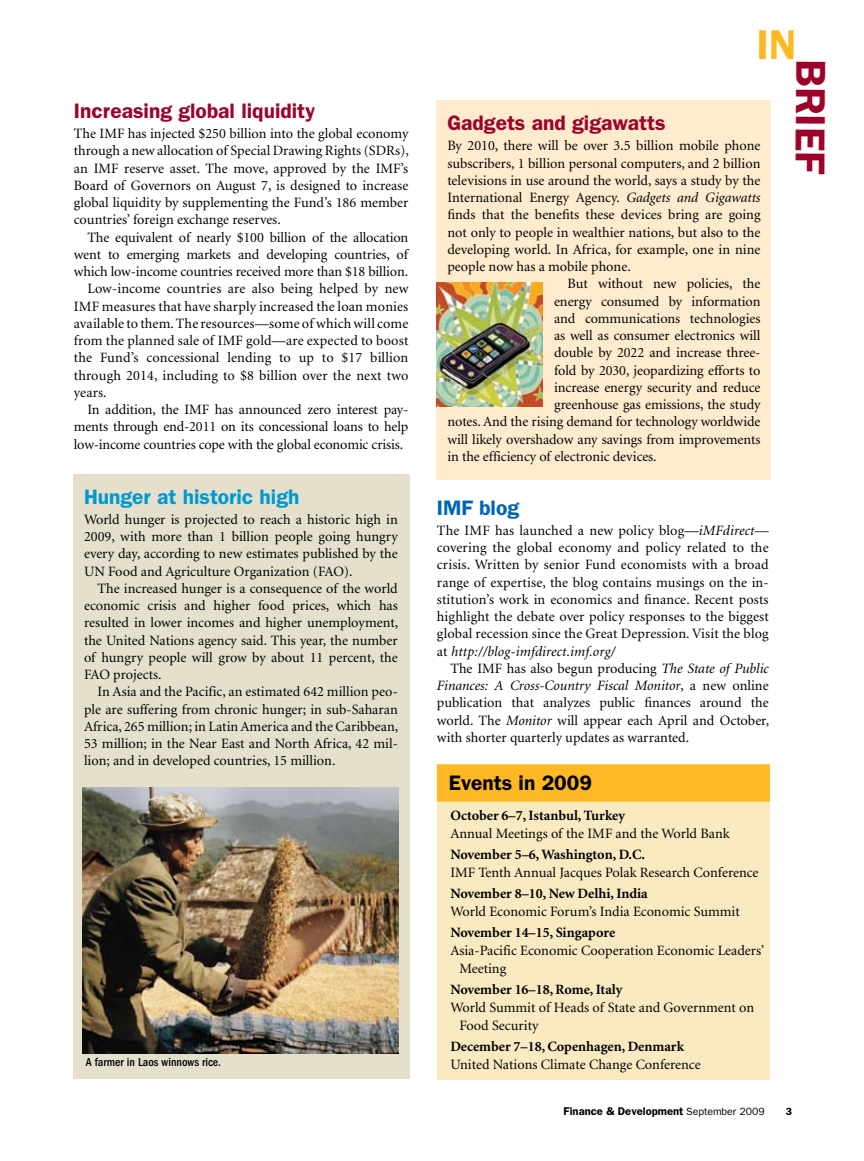
<style>
.page{position:relative;width:864px;height:1161px;background:#fff}
.page>*{position:absolute;margin:0;border:0;box-sizing:border-box;transform-origin:0 0}
.t1{font:600 42px "Franklin Gothic";color:#9d032a}
.t2{font:600 42px "Franklin Gothic";color:#fdb824}
.t3{font:600 21px "Franklin Gothic";color:#9d032a}
.t4{font:600 21px "Franklin Gothic";color:#0099cf}
.t5{font:600 21px "Franklin Gothic";color:#000}
.t6{font:600 21px "Franklin Gothic";color:#0066b3}
.t7{font:14.25px/17.2px "Minion";color:#000;text-align:justify}
.t8{font:700 14.25px "Minion";color:#000}
.t9{font:500 condensed 12px "Franklin Gothic";color:#000}
.t10{font:600 11.25px "Franklin Gothic";color:#000}
.s1{font-style:italic}
.s2{font-weight:400;font-size:10.5px}
</style>
<div class="page">
<div style="left:437px;top:768px;width:333px;height:311px;background:#f9eac1"></div>
<div style="left:437px;top:764px;width:333px;height:38px;background:#fdb824"></div>
<div style="left:74px;top:474px;width:336px;height:605px;background:#e4e0cc"></div>
<img style="left:83px;top:788px;width:315px;height:266px">
<div style="left:437px;top:101px;width:334px;height:379px;background:#ffebcd"></div>
<img style="left:437px;top:283px;width:105px;height:123px">
<h2 class="t3" style="left:74px;top:98px;width:243px">Increasing global liquidity</h2>
<p class="t7" style="left:74px;top:125px;width:336px">The IMF has injected $250 billion into the global economy through a new allocation of Special Drawing Rights (SDRs), an IMF reserve asset. The move, approved by the IMF’s Board of Governors on August 7, is designed to increase global liquidity by supplementing the Fund’s 186 member countries’ foreign exchange reserves.-</p>
<p class="t7" style="left:87px;top:229px;width:323px">The equivalent of nearly $100 billion of the allocation</p>
<p class="t7" style="left:74px;top:246px;width:336px">went to emerging markets and developing countries, of</p>
<p class="t7" style="left:74px;top:263px;width:333px">which low-income countries received more than $18 billion.-</p>
<p class="t7" style="left:87px;top:281px;width:323px">Low-income countries are also being helped by new</p>
<p class="t7" style="left:74px;top:298px;width:336px">IMF measures that have sharply increased the loan monies</p>
<p class="t7" style="left:74px;top:315px;width:336px">available to them. The resources—some of which will come</p>
<p class="t7" style="left:74px;top:332px;width:336px">from the planned sale of IMF gold—are expected to boost</p>
<p class="t7" style="left:74px;top:350px;width:336px">the Fund’s concessional lending to up to $17 billion</p>
<p class="t7" style="left:74px;top:367px;width:336px">through 2014, including to $8 billion over the next two</p>
<p class="t7" style="left:74px;top:384px;width:32px">years.-</p>
<p class="t7" style="left:87px;top:401px;width:323px">In addition, the IMF has announced zero interest pay-</p>
<p class="t7" style="left:74px;top:419px;width:336px">ments through end-2011 on its concessional loans to help</p>
<p class="t7" style="left:74px;top:436px;width:331px">low-income countries cope with the global economic crisis.</p>
<h2 class="t4" style="left:84px;top:484px;width:217px">Hunger at historic high</h2>
<p class="t7" style="left:84px;top:511px;width:315px">World hunger is projected to reach a historic high in 2009, with more than 1 billion people going hungry every day, according to new estimates published by the UN Food and Agriculture Organization (FAO).-</p>
<p class="t7" style="left:84px;top:580px;width:316px;text-indent:14px">The increased hunger is a consequence of the world economic crisis and higher food prices, which has resulted in lower incomes and higher unemployment, the United Nations agency said. This year, the number of hungry people will grow by about 11 percent, the FAO projects.-</p>
<p class="t7" style="left:84px;top:684px;width:316px;text-indent:14px">In Asia and the Pacific, an estimated 642 million peo&shy;ple are suffering from chronic hunger; in sub-Saharan Africa, 265 million; in Latin America and the Caribbean, 53 million; in the Near East and North Africa, 42 mil&shy;lion; and in developed countries, 15 million.-</p>
<p class="t9" style="left:86px;top:1055px;width:137px">A farmer in Laos winnows rice.</p>
<h1 class="t2" style="left:756px;top:20px;width:19px">IN</h1>
<h2 class="t3" style="left:447px;top:110px;width:220px">Gadgets and gigawatts</h2>
<p class="t7" style="left:447px;top:138px;width:315px">By 2010, there will be over 3.5 billion mobile phone</p>
<p class="t7" style="left:447px;top:155px;width:315px">subscribers, 1 billion personal computers, and 2 billion</p>
<p class="t7" style="left:447px;top:172px;width:315px">televisions in use around the world, says a study by the</p>
<p class="t7" style="left:447px;top:189px;width:315px">International Energy Agency. <span class="s1">Gadgets and Gigawatts</span></p>
<p class="t7" style="left:447px;top:207px;width:315px">finds that the benefits these devices bring are going</p>
<p class="t7" style="left:447px;top:224px;width:315px">not only to people in wealthier nations, but also to the</p>
<p class="t7" style="left:447px;top:241px;width:315px">developing world. In Africa, for example, one in nine</p>
<p class="t7" style="left:447px;top:258px;width:182px">people now has a mobile phone.-</p>
<p class="t7" style="left:568px;top:276px;width:194px">But without new policies, the</p>
<p class="t7" style="left:554px;top:293px;width:208px">energy consumed by information</p>
<p class="t7" style="left:554px;top:310px;width:208px">and communications technologies</p>
<p class="t7" style="left:554px;top:327px;width:208px">as well as consumer electronics will</p>
<p class="t7" style="left:554px;top:345px;width:208px">double by 2022 and increase three-</p>
<p class="t7" style="left:554px;top:362px;width:208px">fold by 2030, jeopardizing efforts to</p>
<p class="t7" style="left:554px;top:379px;width:208px">increase energy security and reduce</p>
<p class="t7" style="left:554px;top:396px;width:208px">greenhouse gas emissions, the study</p>
<p class="t7" style="left:447px;top:414px;width:315px">notes. And the rising demand for technology worldwide</p>
<p class="t7" style="left:447px;top:431px;width:315px">will likely overshadow any savings from improvements</p>
<p class="t7" style="left:447px;top:448px;width:208px">in the efficiency of electronic devices.-</p>
<h2 class="t6" style="left:437px;top:495px;width:84px">IM F blog</h2>
<p class="t7" style="left:437px;top:522px;width:333px">The IMF has launched a new policy blog—<span class="s1">iMFdirect— </span>covering the global economy and policy related to the crisis. Written by senior Fund economists with a broad range of expertise, the blog contains musings on the in&shy;stitution’s work in economics and finance. Recent posts highlight the debate over policy responses to the biggest global recession since the Great Depression. Visit the blog at <span class="s1">http://blog-imfdirect.imf.org/</span></p>
<p class="t7" style="left:437px;top:660px;width:334px;text-indent:14px">The IMF has also begun producing <span class="s1">The State of Public Finances: A Cross-Country Fiscal Monitor</span>, a new online publication that analyzes public finances around the world. The <span class="s1">Monitor</span> will appear each April and October, with shorter quarterly updates as warranted.-</p>
<h2 class="t5" style="left:449px;top:770px;width:145px">Events in 2009</h2>
<p class="t8" style="left:450px;top:808px;width:176px">October 6–7, Istanbul, Turkey</p>
<p class="t7" style="left:450px;top:825px;width:281px">Annual Meetings of the IMF and the World Bank</p>
<p class="t8" style="left:450px;top:847px;width:196px">November 5–6,Washington, D.C.</p>
<p class="t7" style="left:450px;top:864px;width:310px">IMF Tenth Annual Jacques Polak Research Conference</p>
<p class="t8" style="left:450px;top:886px;width:199px">November 8–10, New Delhi, India</p>
<p class="t7" style="left:450px;top:903px;width:291px">World Economic Forum’s India Economic Summit</p>
<p class="t8" style="left:450px;top:925px;width:166px">November 14–15, Singapore</p>
<p class="t7" style="left:459px;top:942px;width:306px;line-height:18px;text-indent:-9px">Asia-Pacific Economic Cooperation Economic Leaders’<br>Meeting</p>
<p class="t8" style="left:450px;top:982px;width:174px">November 16–18, Rome, Italy</p>
<p class="t7" style="left:459px;top:999px;width:297px;line-height:18px;text-indent:-9px">World Summit of Heads of State and Government on<br>Food Security</p>
<p class="t8" style="left:450px;top:1039px;width:235px">December 7–18, Copenhagen, Denmark</p>
<p class="t7" style="left:450px;top:1056px;width:252px">United Nations Climate Change Conference</p>
<p class="t10" style="left:564px;top:1105px;width:203px">Finance &amp; Development <span class="s2">September 2009</span></p>
<h1 class="t1" style="left:835px;top:59px;width:117px;rotate:90deg">BRIEF</h1>
</div>
